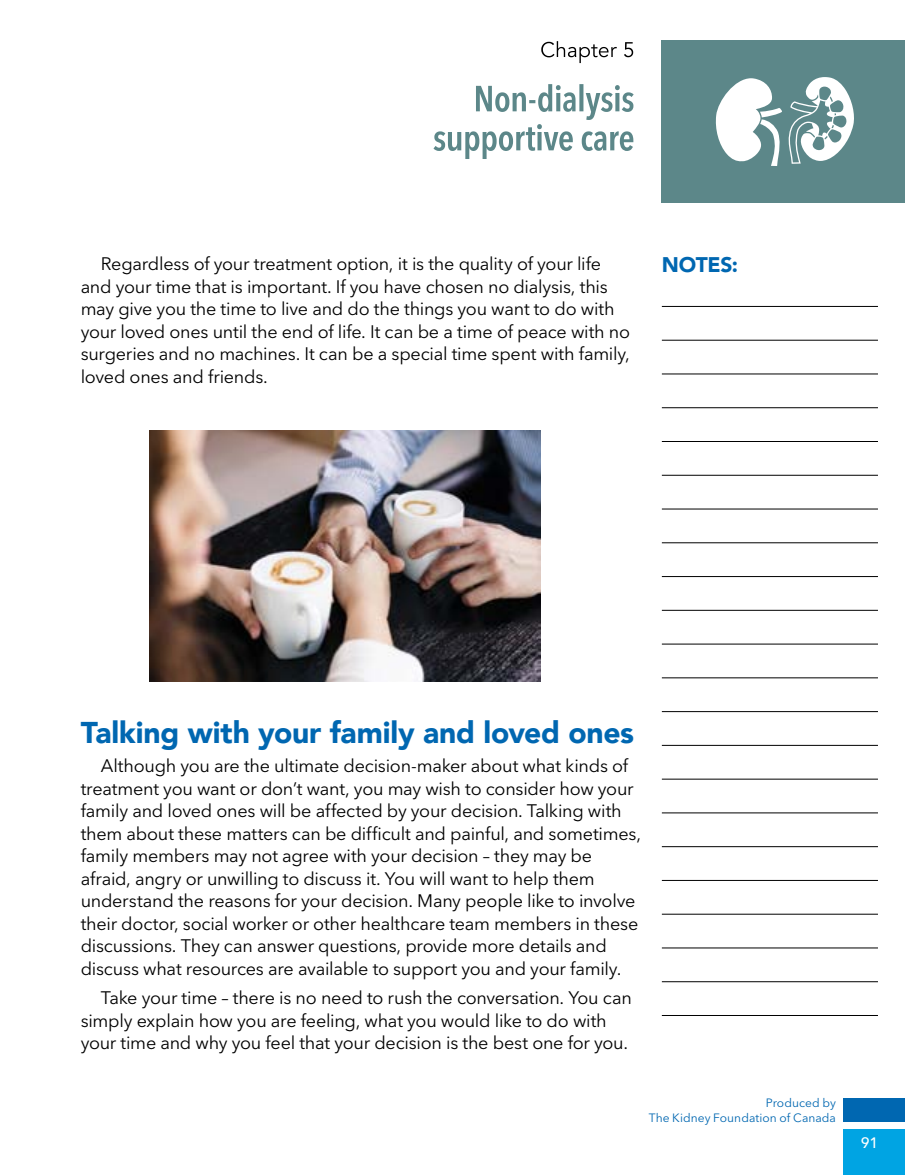
<style>
.page{position:relative;width:905px;height:1175px;background:#fff}
.page>*{position:absolute;margin:0;border:0;box-sizing:border-box;transform-origin:0 0}
.t1{font:900 30px "Avenir";letter-spacing:-.005em;color:#0067b1}
.t2{font:900 21px "Avenir LT Std";letter-spacing:-.015em;color:#0067b1}
.t3{font:18px/22.5px "Avenir Next LT Pro";letter-spacing:-.015em;color:#000}
.t4{font:500 15px "Avenir Next LT Pro";color:#fff}
.t5{font:12px/14.5px "Avenir Next LT Pro";letter-spacing:.005em;color:#0067b1;text-align:right}
</style>
<div class="page">
<div style="left:842px;top:1098px;width:62px;height:23px;background:#0067b1"></div>
<div style="left:842px;top:1128px;width:62px;height:46px;background:#00a4e3"></div>
<svg style="left:433px;top:84px;width:200px;height:75px"></svg>
<svg style="left:541px;top:41px;width:92px;height:22px"></svg>
<hr style="left:662px;top:306px;width:216px;height:1px;background:#000">
<hr style="left:662px;top:340px;width:216px;height:1px;background:#000">
<hr style="left:662px;top:374px;width:216px;height:1px;background:#000">
<hr style="left:662px;top:407px;width:216px;height:1px;background:#000">
<hr style="left:662px;top:441px;width:216px;height:1px;background:#000">
<hr style="left:662px;top:475px;width:216px;height:1px;background:#000">
<hr style="left:662px;top:509px;width:216px;height:1px;background:#000">
<hr style="left:662px;top:542px;width:216px;height:1px;background:#000">
<hr style="left:662px;top:576px;width:216px;height:1px;background:#000">
<hr style="left:662px;top:610px;width:216px;height:1px;background:#000">
<hr style="left:662px;top:644px;width:216px;height:1px;background:#000">
<hr style="left:662px;top:677px;width:216px;height:1px;background:#000">
<hr style="left:662px;top:711px;width:216px;height:1px;background:#000">
<hr style="left:662px;top:745px;width:216px;height:1px;background:#000">
<hr style="left:662px;top:779px;width:216px;height:1px;background:#000">
<hr style="left:662px;top:812px;width:216px;height:1px;background:#000">
<hr style="left:662px;top:846px;width:216px;height:1px;background:#000">
<hr style="left:662px;top:880px;width:216px;height:1px;background:#000">
<hr style="left:662px;top:914px;width:216px;height:1px;background:#000">
<hr style="left:662px;top:947px;width:216px;height:1px;background:#000">
<hr style="left:662px;top:981px;width:216px;height:1px;background:#000">
<hr style="left:662px;top:1015px;width:216px;height:1px;background:#000">
<div style="left:662px;top:40px;width:242px;height:162px;background:#5c8789"></div>
<svg style="left:715px;top:77px;width:139px;height:89px"></svg>
<img style="left:150px;top:431px;width:390px;height:250px">
<p class="t3" style="left:81px;top:253px;width:551px;text-indent:20px">Regardless of your treatment option, it is the quality of your life and your time that is important. If you have chosen no dialysis, this may give you the time to live and do the things you want to do with your loved ones until the end of life. It can be a time of peace with no surgeries and no machines. It can be a special time spent with family, loved ones and friends.</p>
<p class="t2" style="left:662px;top:252px;width:78px">NOTES:</p>
<h1 class="t1" style="left:81px;top:706px;width:555px">Talking with your family and loved ones</h1>
<p class="t3" style="left:81px;top:754px;width:562px;text-indent:20px">Although you are the ultimate decision-maker about what kinds of treatment you want or don’t want, you may wish to consider how your family and loved ones will be affected by your decision. Talking with them about these matters can be difficult and painful, and sometimes, family members may not agree with your decision – they may be afraid, angry or unwilling to discuss it. You will want to help them understand the reasons for your decision. Many people like to involve their doctor, social worker or other healthcare team members in these discussions. They can answer questions, provide more details and discuss what resources are available to support you and your family.</p>
<p class="t3" style="left:81px;top:986px;width:552px;text-indent:20px">Take your time – there is no need to rush the conversation. You can simply explain how you are feeling, what you would like to do with your time and why you feel that your decision is the best one for you.</p>
<p class="t5" style="left:648px;top:1095px;width:189px">Produced by<br>The Kidney Foundation of Canada</p>
<p class="t4" style="left:860px;top:1133px;width:19px">91</p>
</div>
